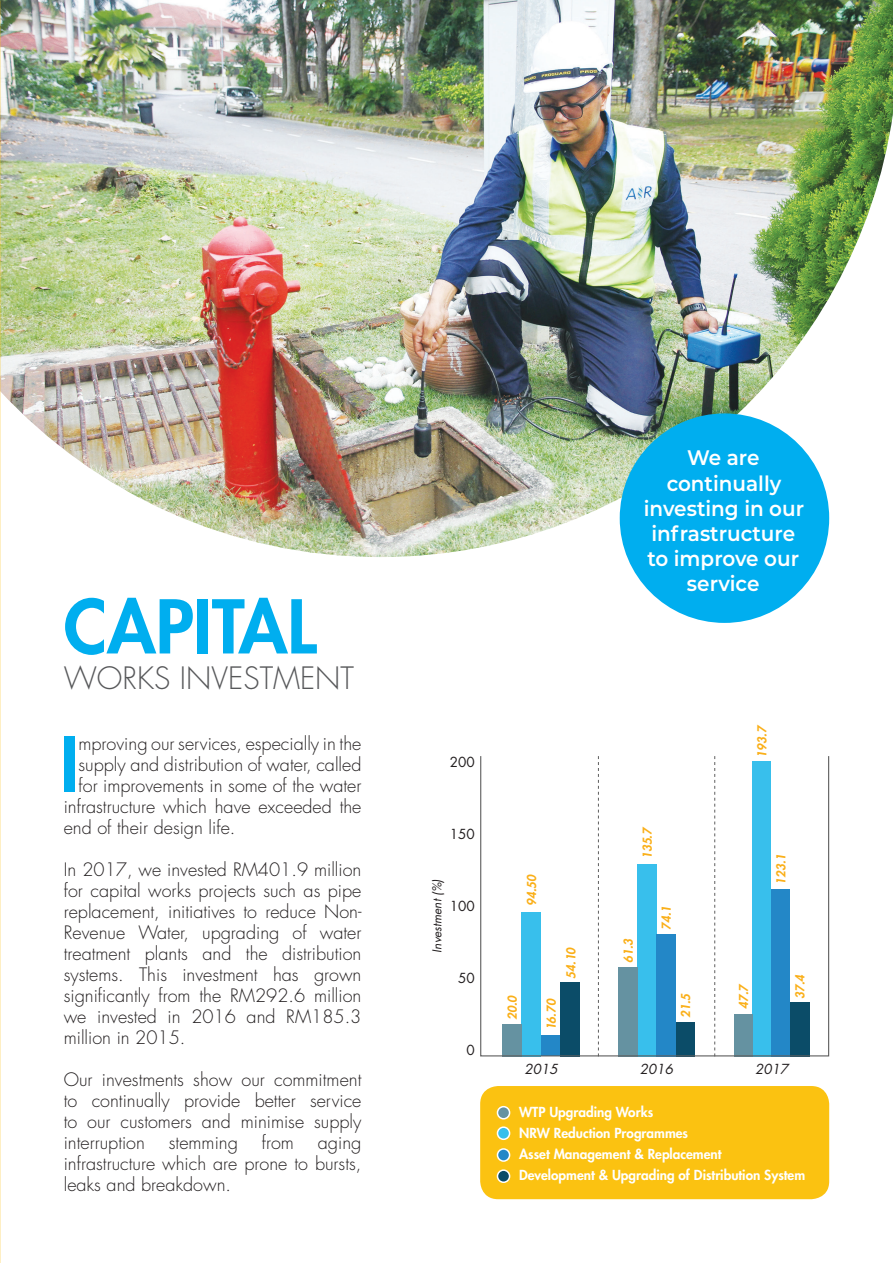
<style>
.page{position:relative;width:893px;height:1263px;background:#fff}
.page>*{position:absolute;margin:0;border:0;box-sizing:border-box;transform-origin:0 0}
.t1{font:800 73.65px "Futura Std";color:#00aeef}
.t2{font:800 72px "Futura Std";color:#00aeef}
.t3{font:300 30px "Futura Std";color:#57585a}
.t4{font:600 21px/25.2px "Montserrat";color:#fff;text-align:center;scale:.95 1}
.t5{font:300 18px/21px "Futura Std";color:#231f20;text-align:justify}
.t6{font:800 13.5px/21px "Futura Std";color:#fff}
.t7{font:italic 13.5px "Futura Std";color:#231f20}
.t8{font:13.5px "Futura Std";color:#231f20}
.t9{font:italic 800 12px "Futura Std";color:#faaf18}
.t10{font:italic 12px "Futura Std";color:#231f20}
</style>
<div class="page">
<div style="left:522px;top:912px;width:19px;height:144px;background:#38bfec"></div>
<div style="left:541px;top:1035px;width:20px;height:21px;background:#2387c7"></div>
<div style="left:561px;top:982px;width:19px;height:74px;background:#0b4c68"></div>
<div style="left:502px;top:1024px;width:20px;height:32px;background:#6592a1"></div>
<div style="left:637px;top:864px;width:19px;height:192px;background:#38bfec"></div>
<div style="left:675px;top:1022px;width:20px;height:34px;background:#0b4c68"></div>
<div style="left:656px;top:934px;width:19px;height:122px;background:#2387c7"></div>
<div style="left:618px;top:967px;width:19px;height:89px;background:#6592a1"></div>
<div style="left:752px;top:761px;width:19px;height:295px;background:#38bfec"></div>
<div style="left:790px;top:1002px;width:19px;height:54px;background:#0b4c68"></div>
<div style="left:771px;top:889px;width:19px;height:167px;background:#2387c7"></div>
<div style="left:734px;top:1014px;width:19px;height:42px;background:#6592a1"></div>
<img style="left:0;top:0;width:893px;height:557px">
<div style="left:480px;top:1086px;width:349px;height:113px;background:#fbc211;border-radius:18px"></div>
<div style="left:497px;top:1107px;width:13px;height:12px;background:#6592a1;border-radius:50%"></div>
<div style="left:497px;top:1106px;width:13px;height:13px;border:2px solid #fff;border-radius:50%"></div>
<div style="left:497px;top:1149px;width:13px;height:12px;background:#2387c7;border-radius:50%"></div>
<div style="left:497px;top:1148px;width:13px;height:14px;border:2px solid #fff;border-radius:50%"></div>
<div style="left:497px;top:1127px;width:13px;height:12px;background:#38bfec;border-radius:50%"></div>
<div style="left:497px;top:1126px;width:13px;height:14px;border:2px solid #fff;border-radius:50%"></div>
<div style="left:497px;top:1170px;width:13px;height:12px;background:#0b4c68;border-radius:50%"></div>
<div style="left:497px;top:1169px;width:13px;height:14px;border:2px solid #fff;border-radius:50%"></div>
<div style="left:620px;top:413px;width:209px;height:210px;background:#00aeef;border-radius:50%"></div>
<div style="left:480px;top:755px;width:349px;height:301px;border:1px solid #5e5e5e"></div>
<svg style="left:598px;top:756px;width:1px;height:300px"></svg>
<svg style="left:714px;top:756px;width:1px;height:300px"></svg>
<h2 class="t2" style="left:64px;top:581px;width:254px">CAPITAL</h2>
<h3 class="t3" style="left:64px;top:660px;width:292px">WORKS INVESTMENT</h3>
<h1 class="t1" style="left:60px;top:718px;width:20px">I</h1>
<p class="t5" style="left:79px;top:733px;width:284px">mproving our services, especially in the</p>
<p class="t5" style="left:79px;top:755px;width:284px">supply and distribution of water, called</p>
<p class="t5" style="left:79px;top:776px;width:284px">for improvements in some of the water</p>
<p class="t5" style="left:64px;top:797px;width:299px">infrastructure which have exceeded the</p>
<p class="t5" style="left:64px;top:818px;width:173px">end of their design life.</p>
<p class="t5" style="left:64px;top:860px;width:299px">In 2017, we invested RM401.9 million for capital works projects such as pipe replacement, initiatives to reduce Non-Revenue Water, upgrading of water treatment plants and the distribution systems. This investment has grown significantly from the RM292.6 million we invested in 2016 and RM185.3 million in 2015.</p>
<p class="t5" style="left:64px;top:1070px;width:299px">Our investments show our commitment to continually provide better service to our customers and minimise supply interruption</p>
<p class="t5" style="left:169px;top:1133px;width:71px">stemming</p>
<p class="t5" style="left:262px;top:1133px;width:34px">from</p>
<p class="t5" style="left:64px;top:1133px;width:299px;text-indent:254px">aging infrastructure which are prone to bursts, leaks and breakdown.</p>
<p class="t4" style="left:644px;top:444px;width:170px">We are continually investing in our infrastructure to improve our service</p>
<p class="t8" style="left:450px;top:754px;width:26px">200</p>
<p class="t8" style="left:450px;top:826px;width:26px">150</p>
<p class="t10" style="left:429px;top:953px;width:75px;rotate:-90deg">Investment (%)</p>
<p class="t8" style="left:450px;top:898px;width:26px">100</p>
<p class="t8" style="left:458px;top:970px;width:18px">50</p>
<p class="t8" style="left:467px;top:1042px;width:10px">0</p>
<p class="t9" style="left:754px;top:757px;width:34px;rotate:-90deg">193.7</p>
<p class="t9" style="left:524px;top:906px;width:34px;rotate:-90deg">94.50</p>
<p class="t9" style="left:505px;top:1020px;width:27px;rotate:-90deg">20.0</p>
<p class="t9" style="left:544px;top:1030px;width:34px;rotate:-90deg">16.70</p>
<p class="t9" style="left:563px;top:979px;width:34px;rotate:-90deg">54.10</p>
<p class="t9" style="left:640px;top:859px;width:34px;rotate:-90deg">135.7</p>
<p class="t9" style="left:621px;top:963px;width:26px;rotate:-90deg">61.3</p>
<p class="t9" style="left:659px;top:930px;width:26px;rotate:-90deg">74.1</p>
<p class="t9" style="left:678px;top:1018px;width:26px;rotate:-90deg">21.5</p>
<p class="t9" style="left:773px;top:885px;width:33px;rotate:-90deg">123.1</p>
<p class="t9" style="left:736px;top:1009px;width:27px;rotate:-90deg">47.7</p>
<p class="t9" style="left:793px;top:999px;width:26px;rotate:-90deg">37.4</p>
<p class="t7" style="left:524px;top:1060px;width:35px">2015</p>
<p class="t7" style="left:640px;top:1060px;width:35px">2016</p>
<p class="t7" style="left:755px;top:1060px;width:35px">2017</p>
<p class="t6" style="left:519px;top:1101px;width:288px">WTP Upgrading Works<br>NRW Reduction Programmes<br>Asset Management &amp; Replacement<br>Development &amp; Upgrading of Distribution System</p>
</div>
